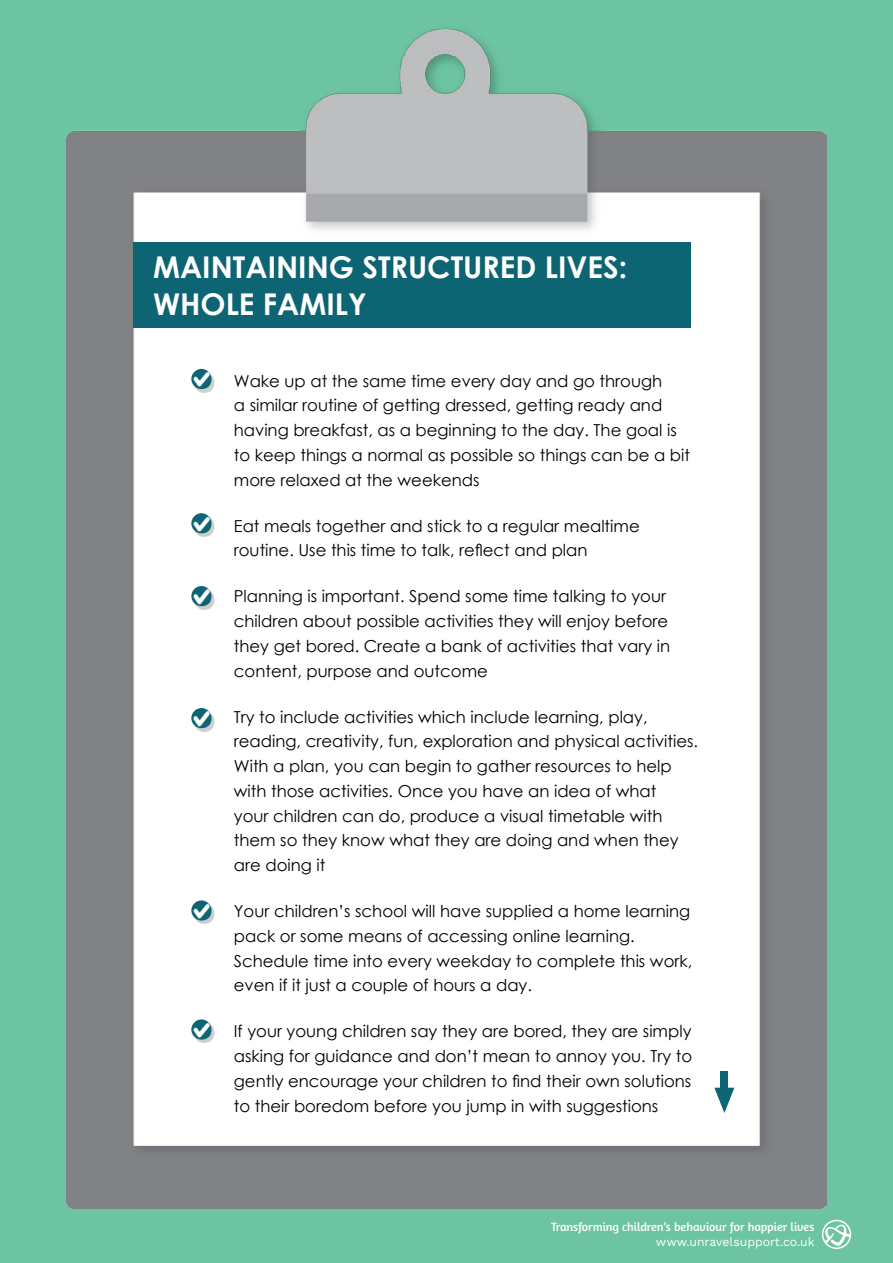
<style>
.page{position:relative;width:893px;height:1263px;background:#6cc4a2}
.page>*{position:absolute;margin:0;border:0;box-sizing:border-box;transform-origin:0 0}
.t1{font:700 30px/37.5px "Century Gothic";color:#fff}
.t2{font:16.5px/24.8px "Century Gothic";color:#000}
.t3{font:12.3px "Amaranth";color:#fff}
.t4{font:12.3px "Work Sans";color:#fff}
</style>
<div class="page">
<img style="left:66px;top:28px;width:761px;height:1181px">
<div style="left:134px;top:242px;width:557px;height:85px;background:#0d6473"></div>
<div style="left:194px;top:371px;width:21px;height:21px;background:#000;opacity:.2"></div>
<svg style="left:191px;top:369px;width:20px;height:20px"></svg>
<img style="left:193px;top:372px;width:16px;height:15px">
<svg style="left:823px;top:1220px;width:27px;height:26px"></svg>
<div style="left:822px;top:1220px;width:29px;height:29px;border:2px solid #fff;border-radius:50%"></div>
<div style="left:194px;top:515px;width:21px;height:21px;background:#000;opacity:.2"></div>
<svg style="left:191px;top:513px;width:20px;height:20px"></svg>
<img style="left:193px;top:516px;width:16px;height:16px">
<div style="left:194px;top:589px;width:21px;height:20px;background:#000;opacity:.2"></div>
<svg style="left:191px;top:586px;width:20px;height:20px"></svg>
<img style="left:193px;top:589px;width:16px;height:15px">
<div style="left:194px;top:711px;width:21px;height:20px;background:#000;opacity:.2"></div>
<svg style="left:191px;top:708px;width:20px;height:20px"></svg>
<img style="left:193px;top:711px;width:16px;height:15px">
<div style="left:194px;top:903px;width:21px;height:21px;background:#000;opacity:.2"></div>
<svg style="left:191px;top:900px;width:20px;height:20px"></svg>
<img style="left:193px;top:904px;width:16px;height:15px">
<div style="left:194px;top:1022px;width:21px;height:21px;background:#000;opacity:.2"></div>
<svg style="left:191px;top:1019px;width:20px;height:20px"></svg>
<img style="left:193px;top:1023px;width:16px;height:15px">
<svg style="left:714px;top:1088px;width:20px;height:25px"></svg>
<div style="left:721px;top:1071px;width:7px;height:22px;background:#0d6473"></div>
<h1 class="t1" style="left:153px;top:247px;width:475px">MAINTAINING STRUCTURED LIVES:<br>WHOLE FAMILY</h1>
<p class="t2" style="left:234px;top:368px;width:458px">Wake up at the same time every day and go through<br>a similar routine of getting dressed, getting ready and having breakfast, as a beginning to the day. The goal is to keep things a normal as possible so things can be a bit more relaxed at the weekends</p>
<p class="t2" style="left:234px;top:513px;width:407px">Eat meals together and stick to a regular mealtime routine. Use this time to talk, reflect and plan</p>
<p class="t2" style="left:234px;top:584px;width:438px">Planning is important. Spend some time talking to your children about possible activities they will enjoy before they get bored. Create a bank of activities that vary in content, purpose and outcome</p>
<p class="t2" style="left:234px;top:704px;width:466px">Try to include activities which include learning, play, reading, creativity, fun, exploration and physical activities.<br>With a plan, you can begin to gather resources to help with those activities. Once you have an idea of what<br>your children can do, produce a visual timetable with them so they know what they are doing and when they are doing it</p>
<p class="t2" style="left:234px;top:898px;width:460px">Your children’s school will have supplied a home learning pack or some means of accessing online learning.<br>Schedule time into every weekday to complete this work, even if it just a couple of hours a day.</p>
<p class="t2" style="left:234px;top:1019px;width:460px;text-align:justify">If your young children say they are bored, they are simply asking for guidance and don’t mean to annoy you. Try to gently encourage your children to find their own solutions to their boredom before you jump in with suggestions</p>
<p class="t3" style="left:551px;top:1219px;width:265px">Transforming children’s behaviour for happier lives</p>
<p class="t4" style="left:656px;top:1235px;width:160px">www.unravelsupport.co.uk</p>
</div>
